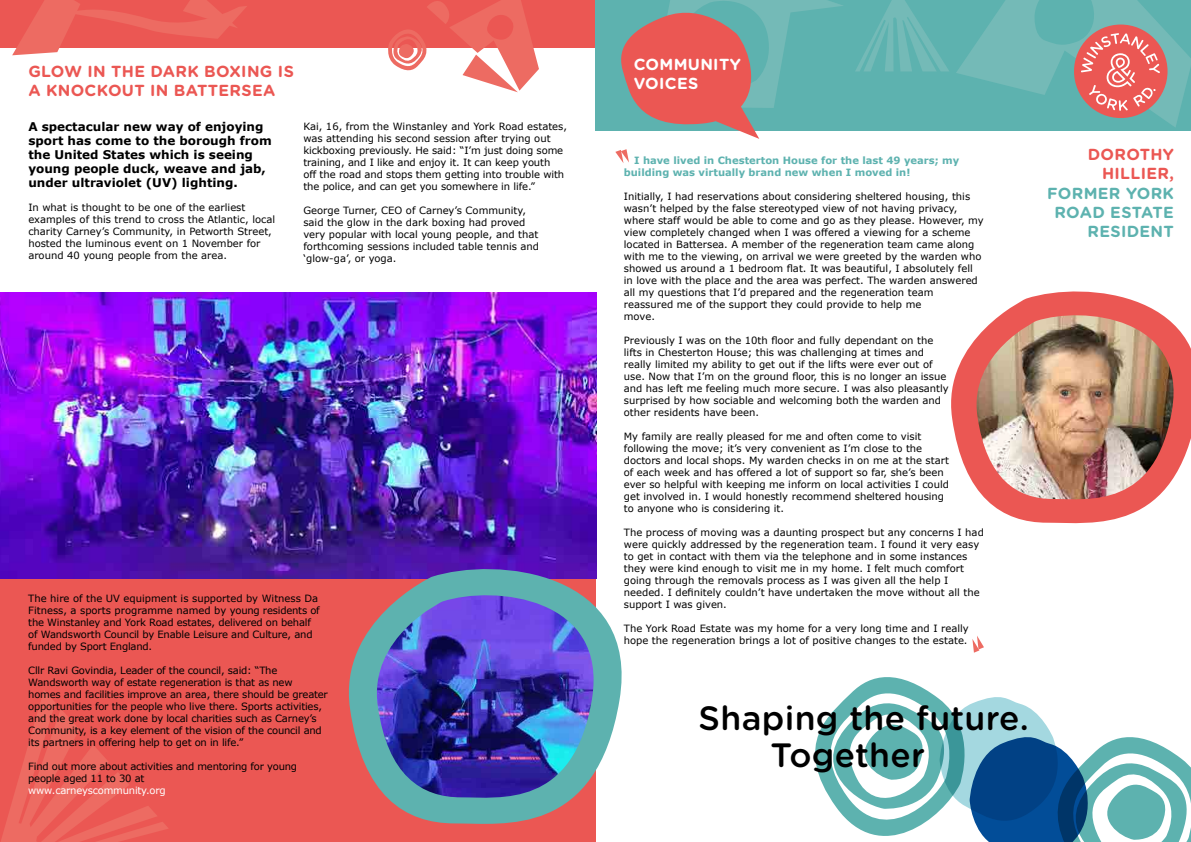
<style>
.page{position:relative;width:1191px;height:842px;background:#fff}
.page>*{position:absolute;margin:0;border:0;box-sizing:border-box;transform-origin:0 0}
.t1{font:500 33.7px/37.1px "Gotham Rounded";letter-spacing:.01em;color:#000}
.t2{font:700 16px/19.2px "Gotham Rounded";letter-spacing:.02em;color:#eb5753}
.t3{font:700 16px/19.2px "Gotham Rounded";letter-spacing:.02em;color:#5db2af;text-align:right}
.t4{font:700 16px/19.2px "Gotham Rounded";letter-spacing:.02em;color:#fff}
.t5{font:700 12px/14px "Verdana";color:#000}
.t6{font:10px/12px "Verdana";color:#000}
.t7{font:10px/12px "Verdana";letter-spacing:-.02em;color:#000}
.t8{font:700 10px/12px "Verdana";color:#5db2af}
.t9{font:10px "Verdana";letter-spacing:-.02em;color:#fff}
</style>
<div class="page">
<div style="left:0;top:0;width:595px;height:47px;background:#eb5753"></div>
<svg style="left:385px;top:0;width:154px;height:92px"></svg>
<div style="left:0;top:532px;width:595px;height:310px;background:#eb5753"></div>
<img style="left:0;top:292px;width:596px;height:287px">
<img style="left:337px;top:556px;width:285px;height:282px">
<svg style="left:1px;top:691px;width:167px;height:151px"></svg>
<svg style="left:12px;top:0;width:235px;height:55px"></svg>
<div style="left:595px;top:0;width:596px;height:130px;background:#5db2af"></div>
<svg style="left:855px;top:0;width:94px;height:71px"></svg>
<svg style="left:956px;top:0;width:235px;height:127px"></svg>
<svg style="left:615px;top:149px;width:14px;height:14px"></svg>
<svg style="left:972px;top:636px;width:12px;height:17px"></svg>
<svg style="left:617px;top:0;width:227px;height:139px"></svg>
<img style="left:951px;top:291px;width:240px;height:233px">
<svg style="left:815px;top:677px;width:376px;height:165px"></svg>
<h2 class="t2" style="left:28px;top:61px;width:267px">GLOW IN THE DARK BOXING IS<br>A KNOCKOUT IN BATTERSEA</h2>
<p class="t5" style="left:28px;top:119px;width:245px">A spectacular new way of enjoying sport has come to the borough from the United States which is seeing young people duck, weave and jab, under ultraviolet (UV) lighting.</p>
<p class="t6" style="left:28px;top:201px;width:248px">In what is thought to be one of the earliest examples of this trend to cross the Atlantic, local charity Carney’s Community, in Petworth Street, hosted the luminous event on 1 November for around 40 young people from the area.</p>
<p class="t6" style="left:303px;top:120px;width:265px">Kai, 16, from the Winstanley and York Road estates, was attending his second session after trying out kickboxing previously. He said: “I’m just doing some training, and I like and enjoy it. It can keep youth<br>off the road and stops them getting into trouble with the police, and can get you somewhere in life.”</p>
<p class="t6" style="left:303px;top:204px;width:237px">George Turner, CEO of Carney’s Community, said the glow in the dark boxing had proved very popular with local young people, and that forthcoming sessions included table tennis and ‘glow-ga’, or yoga.</p>
<p class="t7" style="left:28px;top:592px;width:293px">The hire of the UV equipment is supported by Witness Da Fitness, a sports programme named by young residents of the Winstanley and York Road estates, delivered on behalf of Wandsworth Council by Enable Leisure and Culture, and funded by Sport England.</p>
<p class="t7" style="left:28px;top:664px;width:301px">Cllr Ravi Govindia, Leader of the council, said: “The Wandsworth way of estate regeneration is that as new<br>homes and facilities improve an area, there should be greater opportunities for the people who live there. Sports activities, and the great work done by local charities such as Carney’s Community, is a key element of the vision of the council and its partners in offering help to get on in life.”</p>
<p class="t7" style="left:28px;top:760px;width:270px">Find out more about activities and mentoring for young people aged 11 to 30 at</p>
<p class="t9" style="left:28px;top:783px;width:139px">www.carneyscommunity.org</p>
<h2 class="t4" style="left:634px;top:54px;width:108px">COMMUNITY<br>VOICES</h2>
<p class="t8" style="left:624px;top:154px;width:337px;text-indent:10px">I have lived in Chesterton House for the last 49 years; my building was virtually brand new when I moved in!</p>
<p class="t6" style="left:624px;top:191px;width:361px">Initially, I had reservations about considering sheltered housing, this wasn’t helped by the false stereotyped view of not having privacy, where staff would be able to come and go as they please. However, my view completely changed when I was offered a viewing for a scheme located in Battersea. A member of the regeneration team came along with me to the viewing, on arrival we were greeted by the warden who showed us around a 1 bedroom flat. It was beautiful, I absolutely fell in love with the place and the area was perfect. The warden answered all my questions that I’d prepared and the regeneration team reassured me of the support they could provide to help me<br>move.</p>
<p class="t6" style="left:624px;top:335px;width:326px">Previously I was on the 10th floor and fully dependant on the lifts in Chesterton House; this was challenging at times and really limited my ability to get out if the lifts were ever out of use. Now that I’m on the ground floor, this is no longer an issue and has left me feeling much more secure. I was also pleasantly surprised by how sociable and welcoming both the warden and other residents have been.</p>
<p class="t6" style="left:624px;top:431px;width:327px">My family are really pleased for me and often come to visit following the move; it’s very convenient as I’m close to the doctors and local shops. My warden checks in on me at the start of each week and has offered a lot of support so far, she’s been ever so helpful with keeping me inform on local activities I could get involved in. I would honestly recommend sheltered housing to anyone who is considering it.</p>
<p class="t6" style="left:624px;top:527px;width:361px">The process of moving was a daunting prospect but any concerns I had were quickly addressed by the regeneration team. I found it very easy to get in contact with them via the telephone and in some instances they were kind enough to visit me in my home. I felt much comfort going through the removals process as I was given all the help I needed. I definitely couldn’t have undertaken the move without all the support I was given.</p>
<p class="t6" style="left:624px;top:623px;width:346px">The York Road Estate was my home for a very long time and I really hope the regeneration brings a lot of positive changes to the estate.</p>
<h2 class="t2" style="left:1087px;top:144px;width:88px;text-align:right">DOROTHY<br>HILLIER,</h2>
<h2 class="t3" style="left:1047px;top:183px;width:128px">FORMER YORK<br>ROAD ESTATE<br>RESIDENT</h2>
<h1 class="t1" style="left:770px;top:698px;width:260px;text-indent:-72px">Shaping the future.<br>Together</h1>
</div>
